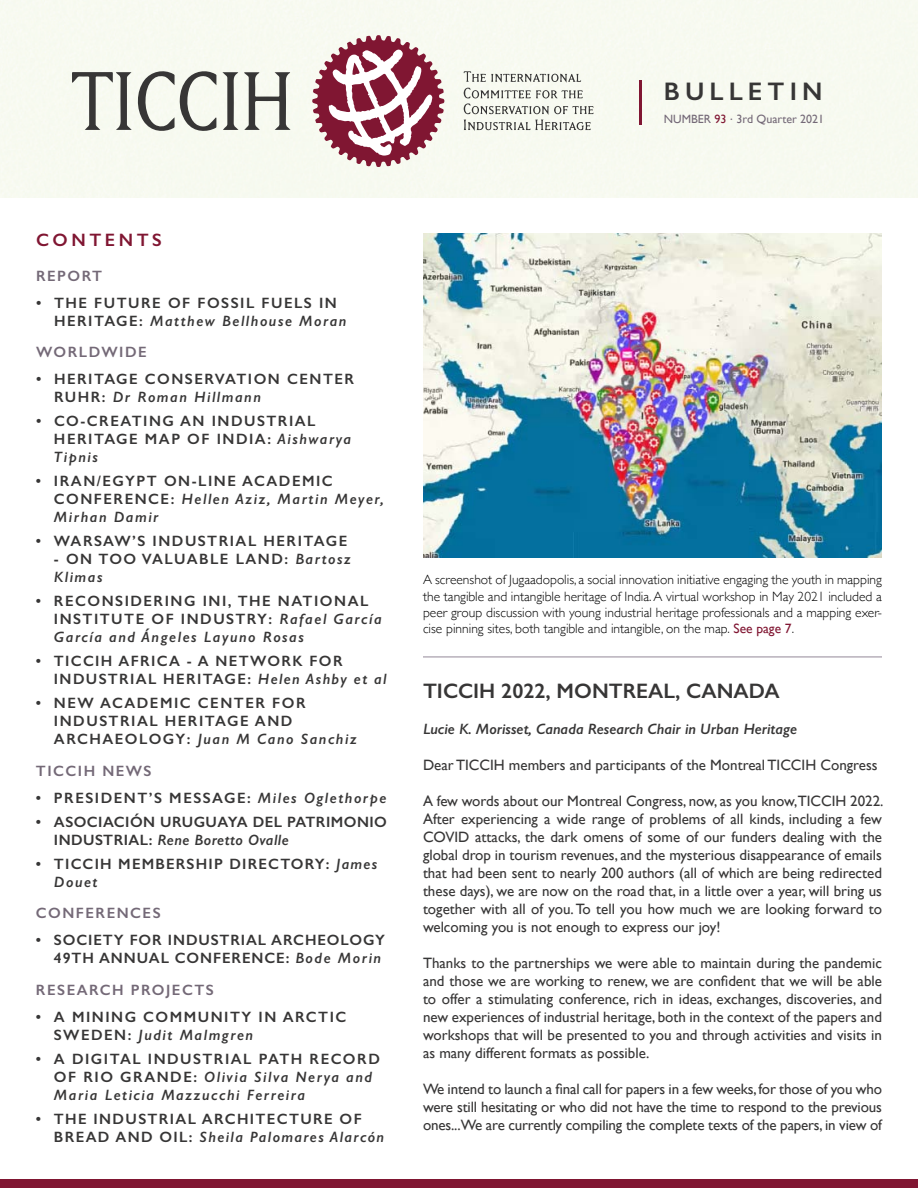
<style>
.page{position:relative;width:918px;height:1188px;background:#fff}
.page>*{position:absolute;margin:0;border:0;box-sizing:border-box;transform-origin:0 0}
.t1{font:600 25.5px "Gill Sans";color:#373636}
.t2{font:600 21px "Gill Sans";color:#373636}
.t3{font:600 18px "Gill Sans";letter-spacing:.2em;color:#801632}
.t4{font:15px/18px "Gill Sans";color:#373636;text-align:justify}
.t5{font:600 15px/18px "Gill Sans";letter-spacing:.1em;color:#373636}
.t6{font:italic 600 15px/18px "Gill Sans";letter-spacing:.1em;color:#373636}
.t7{font:600 15px/18px "Gill Sans";letter-spacing:.06em;color:#373636;text-align:right}
.t8{font:600 15px/18px "Gill Sans";letter-spacing:.03em;color:#373636}
.t9{font:600 15px "Gill Sans";letter-spacing:.1em;color:#746977}
.t10{font:italic 600 15px "Gill Sans";color:#373636}
.t11{font:600 15px/18px "Gill Sans";letter-spacing:.08em;color:#373636}
.t12{font:300 13.5px/16.2px "Gill Sans";color:#000;text-align:justify}
.t13{font:12px "Gill Sans";color:#746977}
.s1{color:#801632}
.s2{font-family:"Helvetica Neue"}
.s3{font-style:italic}
.s4{font-style:normal}
.s5{font-weight:400;color:#801632}
</style>
<div class="page">
<img style="left:423px;top:233px;width:459px;height:324px">
<svg style="left:244px;top:72px;width:47px;height:58px"></svg>
<svg style="left:222px;top:72px;width:16px;height:58px"></svg>
<svg style="left:72px;top:69px;width:144px;height:64px"></svg>
<svg style="left:463px;top:71px;width:131px;height:60px"></svg>
<svg style="left:312px;top:35px;width:132px;height:132px"></svg>
<hr style="left:639px;top:80px;width:3px;height:45px;background:#801632">
<hr style="left:423px;top:656px;width:459px;height:2px;background:#b7b0bb">
<div style="left:0;top:1180px;width:918px;height:8px;background:#801632"></div>
<h1 class="t1" style="left:664px;top:76px;width:42px">BULLETIN</h1>
<p class="t13" style="left:664px;top:112px;width:162px">NUMBER <span class="s1">93</span> <span class="s2">·</span> 3rd Quarter 2021</p>
<p class="t3" style="left:36px;top:229px;width:127px">CONTENTS</p>
<p class="t9" style="left:36px;top:267px;width:68px">REPORT</p>
<p class="t5" style="left:54px;top:294px;width:294px;text-indent:-18px">• THE FUTURE OF FOSSIL FUELS IN<br>HERITAGE: <span class="s3">Matthew Bellhouse Moran</span></p>
<p class="t9" style="left:36px;top:343px;width:112px">WORLDWIDE</p>
<p class="t5" style="left:54px;top:370px;width:302px;text-indent:-18px">• HERITAGE CONSERVATION CENTER<br>RUHR: <span class="s3">Dr Roman Hillmann</span></p>
<p class="t5" style="left:54px;top:412px;width:299px;text-indent:-18px">• CO-CREATING AN INDUSTRIAL<br>HERITAGE MAP OF INDIA: <span class="s3">Aishwarya<br>Tipnis</span></p>
<p class="t5" style="left:54px;top:472px;width:331px;text-indent:-18px">• IRAN/EGYPT ON-LINE ACADEMIC<br>CONFERENCE: <span class="s3">Hellen Aziz, Martin Meyer,<br>Mirhan Damir</span></p>
<p class="t5" style="left:36px;top:532px;width:313px">• WARSAW’S INDUSTRIAL HERITAGE</p>
<p class="t5" style="left:54px;top:550px;width:298px">- ON TOO VALUABLE LAND: <span class="s3">Bartosz<br>Klimas</span></p>
<p class="t5" style="left:54px;top:592px;width:329px;text-indent:-18px">• RECONSIDERING INI, THE NATIONAL<br>INSTITUTE OF INDUSTRY: <span class="s3">Rafael García<br>García and Ángeles Layuno Rosas</span></p>
<p class="t5" style="left:54px;top:652px;width:334px;text-indent:-18px">• TICCIH AFRICA - A NETWORK FOR<br>INDUSTRIAL HERITAGE: <span class="s3">Helen Ashby et al</span></p>
<p class="t5" style="left:54px;top:694px;width:304px;text-indent:-18px">• NEW ACADEMIC CENTER FOR<br>INDUSTRIAL HERITAGE AND<br>ARCHAEOLOGY: <span class="s3">Juan M Cano Sanchiz</span></p>
<p class="t9" style="left:36px;top:762px;width:117px">TICCIH NEWS</p>
<p class="t5" style="left:36px;top:789px;width:352px">• PRESIDENT’S MESSAGE: <span class="s3">Miles Oglethorpe</span></p>
<p class="t8" style="left:54px;top:813px;width:335px;text-indent:-18px">• ASOCIACIÓN URUGUAYA DEL PATRIMONIO<br>INDUSTRIAL: <span class="s3">Rene Boretto Ovalle</span></p>
<p class="t11" style="left:54px;top:855px;width:325px;text-indent:-18px">• TICCIH MEMBERSHIP DIRECTORY: <span class="s3">James<br>Douet</span></p>
<p class="t9" style="left:36px;top:904px;width:126px">CONFERENCES</p>
<p class="t7" style="left:36px;top:931px;width:350px">• SOCIETY FOR INDUSTRIAL ARCHEOLOGY<br>49TH ANNUAL CONFERENCE: <span class="s3">Bode Morin</span></p>
<p class="t9" style="left:36px;top:981px;width:179px">RESEARCH PROJECTS</p>
<p class="t5" style="left:54px;top:1008px;width:294px;text-indent:-18px">• A MINING COMMUNITY IN ARCTIC<br>SWEDEN: <span class="s3">Judit Malmgren</span></p>
<p class="t6" style="left:54px;top:1050px;width:327px;text-indent:-18px"><span class="s4">• A DIGITAL INDUSTRIAL PATH RECORD<br>OF RIO GRANDE:</span> Olivia Silva Nerya and<br>Maria Leticia Mazzucchi Ferreira</p>
<p class="t5" style="left:54px;top:1110px;width:332px;text-indent:-18px">• THE INDUSTRIAL ARCHITECTURE OF<br>BREAD AND OIL: <span class="s3">Sheila Palomares Alarcón</span></p>
<p class="t12" style="left:423px;top:571px;width:460px">A screenshot of Jugaadopolis, a social innovation initiative engaging the youth in mapping the tangible and intangible heritage of India. A virtual workshop in May 2021 included a peer group discussion with young industrial heritage professionals and a mapping exer&shy;cise pinning sites, both tangible and intangible, on the map. <span class="s5">See page 7</span>.</p>
<h2 class="t2" style="left:423px;top:679px;width:358px">TICCIH 2022, MONTREAL, CANADA</h2>
<p class="t10" style="left:423px;top:720px;width:376px">Lucie K. Morisset, Canada Research Chair in Urban Heritage</p>
<p class="t4" style="left:423px;top:756px;width:456px">Dear TICCIH members and participants of the Montreal TICCIH Congress</p>
<p class="t4" style="left:423px;top:792px;width:462px">A few words about our Montreal Congress, now, as you know,TICCIH 2022.<br>After experiencing a wide range of problems of all kinds, including a few COVID attacks, the dark omens of some of our funders dealing with the global drop in tourism revenues, and the mysterious disappearance of emails that had been sent to nearly 200 authors (all of which are being redirected these days), we are now on the road that, in a little over a year, will bring us together with all of you. To tell you how much we are looking forward to welcoming you is not enough to express our joy!</p>
<p class="t4" style="left:423px;top:954px;width:461px">Thanks to the partnerships we were able to maintain during the pandemic and those we are working to renew, we are confident that we will be able to offer a stimulating conference, rich in ideas, exchanges, discoveries, and new experiences of industrial heritage, both in the context of the papers and workshops that will be presented to you and through activities and visits in as many different formats as possible.</p>
<p class="t4" style="left:423px;top:1080px;width:461px">We intend to launch a final call for papers in a few weeks, for those of you who were still hesitating or who did not have the time to respond to the previous ones...We are currently compiling the complete texts of the papers, in view of</p>
</div>
